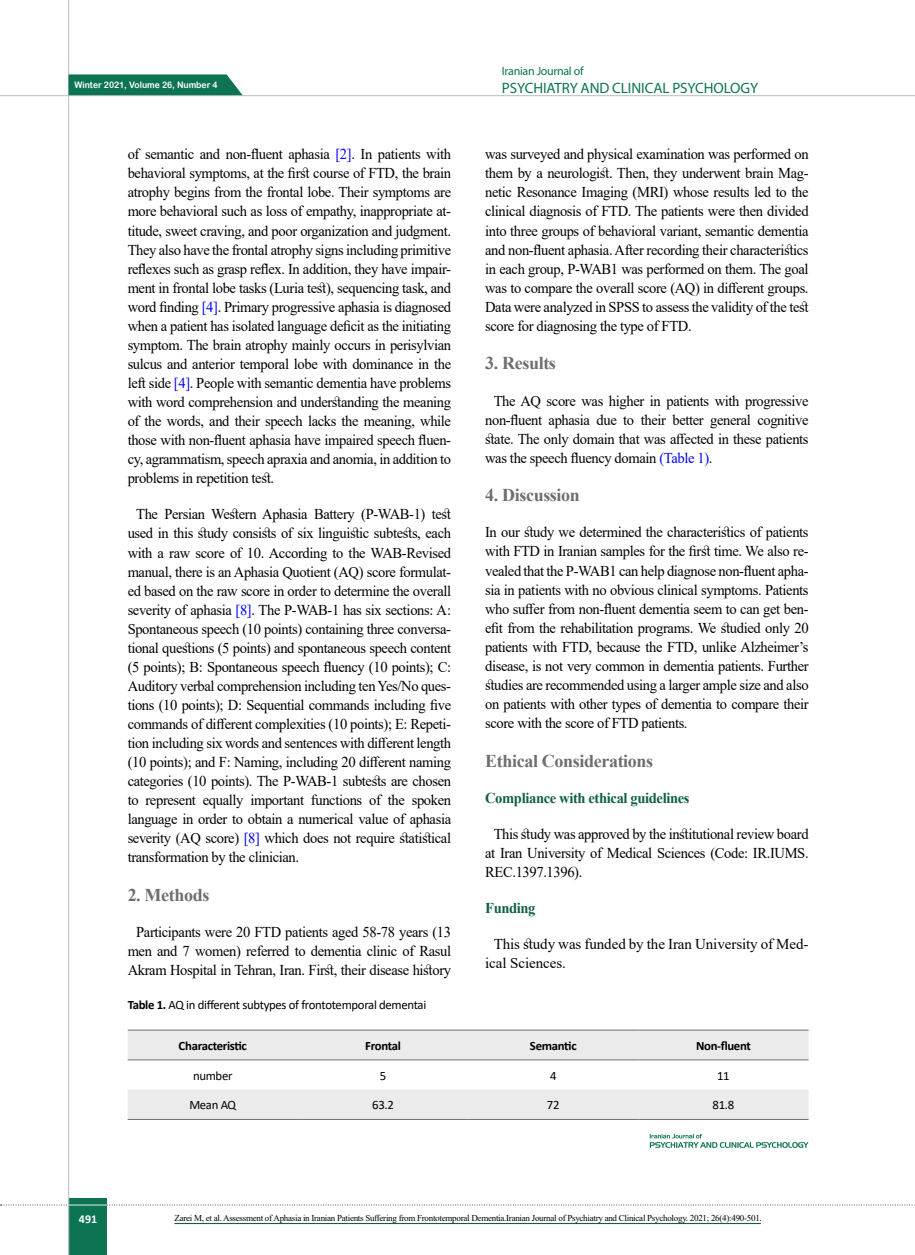
<style>
.page{position:relative;width:915px;height:1255px;background:#fff}
.page>*{position:absolute;margin:0;border:0;box-sizing:border-box;transform-origin:0 0}
.t1{font:700 18px "Times New Roman";letter-spacing:-.02em;color:#6d6e71}
.t2{font:15px/19px "Times New Roman";letter-spacing:-.025em;color:#000;text-align:justify}
.t3{font:15px "Times New Roman";letter-spacing:-.005em;color:#000}
.t4{font:700 15px "Times New Roman";letter-spacing:-.025em;color:#106042}
.t5{font:15px "Myriad Pro";letter-spacing:-.005em;color:#0c7453}
.t6{font:12.75px "Calibri";letter-spacing:-.025em;color:#000}
.t7{font:700 12.75px "Calibri";letter-spacing:-.025em;color:#000}
.t8{font:12px "Myriad Pro";letter-spacing:-.025em;color:#0c7453}
.t9{font:700 12px "Calibri";color:#fff}
.t10{font:9px "Times New Roman";letter-spacing:-.03em;color:#000}
.t11{font:9px "Arial Rounded MT Bold";color:#fff;scale:.95 1}
.s1{color:#00f}
.s2{font-weight:700}
</style>
<div class="page">
<svg style="left:0;top:1204px;width:915px;height:1px"></svg>
<div style="left:68px;top:1198px;width:39px;height:56px;background:#0c7453"></div>
<hr style="left:68px;top:0;width:1px;height:1254px;background:#c2c4c6">
<hr style="left:68px;top:1204px;width:39px;height:1px;background:#ebebec">
<hr style="left:0;top:95px;width:914px;height:1px;background:#c2c4c6">
<svg style="left:68px;top:74px;width:174px;height:21px;background:#1b7d5e"></svg>
<hr style="left:174px;top:1222px;width:586px;height:1px;background:#106042">
<svg style="left:128px;top:1030px;width:680px;height:88px;fill:#ebebec"></svg>
<hr style="left:128px;top:1029px;width:170px;height:1px;background:#6d6e71">
<hr style="left:298px;top:1029px;width:170px;height:1px;background:#6d6e71">
<hr style="left:468px;top:1029px;width:170px;height:1px;background:#6d6e71">
<hr style="left:638px;top:1029px;width:170px;height:1px;background:#6d6e71">
<hr style="left:128px;top:1059px;width:170px;height:1px;background:#6d6e71">
<hr style="left:298px;top:1059px;width:170px;height:1px;background:#6d6e71">
<hr style="left:468px;top:1059px;width:170px;height:1px;background:#6d6e71">
<hr style="left:638px;top:1059px;width:170px;height:1px;background:#6d6e71">
<hr style="left:128px;top:1118px;width:170px;height:1px;background:#6d6e71">
<hr style="left:298px;top:1118px;width:170px;height:1px;background:#6d6e71">
<hr style="left:468px;top:1118px;width:170px;height:1px;background:#6d6e71">
<hr style="left:638px;top:1118px;width:170px;height:1px;background:#6d6e71">
<svg style="left:649px;top:1133px;width:159px;height:14px"></svg>
<p class="t11" style="left:74px;top:80px;width:152px">Winter 2021, Volume 26, Number 4</p>
<p class="t2" style="left:128px;top:144px;width:325px">of semantic and non-fluent aphasia <span class="s1">[</span> .<span class="s1">]2</span> In patients with behavioral symptoms, at the first course of FTD, the brain atrophy begins from the frontal lobe. Their symptoms are</p>
<p class="t2" style="left:128px;top:220px;width:325px">titude, sweet craving, and poor organization and judgment.</p>
<p class="t2" style="left:128px;top:201px;width:325px">more behavioral such as loss of empathy, inappropriate at-</p>
<p class="t2" style="left:128px;top:239px;width:325px">They also have the frontal atrophy signs including primitive</p>
<p class="t2" style="left:128px;top:278px;width:325px">ment in frontal lobe tasks (Luria test ,) sequencing task, and</p>
<p class="t2" style="left:128px;top:258px;width:325px">reflexes such as grasp reflex In. addition, they have impair-</p>
<p class="t2" style="left:128px;top:297px;width:325px">word finding .<span class="s1">]4[</span> Primary progressive aphasia is diagnosed when a patient has isolated language deficit as the initiating symptom. The brain atrophy mainly occurs in perisylvian sulcus and anterior temporal lobe with dominance in the left side .<span class="s1">]4[</span> People with semantic dementia have problems with word comprehension and understanding the meaning of the words, and their speech lacks the meaning, while</p>
<p class="t2" style="left:128px;top:449px;width:325px">cy, agrammatism, speech apraxia and anomia in, addition to</p>
<p class="t2" style="left:128px;top:430px;width:325px">those with non-fluent aphasia have impaired speech fluen-</p>
<p class="t2" style="left:128px;top:468px;width:148px">problems in repetition test.</p>
<p class="t2" style="left:128px;top:504px;width:325px;text-align:center">The Persian Western Aphasia Battery ( -P WAB-1) test used in this study consists of six linguistic subtests, each with a raw score of 10. According to the WAB-Revised</p>
<p class="t2" style="left:128px;top:580px;width:325px">ed based on the raw score in order to determine the overall</p>
<p class="t2" style="left:128px;top:561px;width:325px">manual, there is an Aphasia Quotient (AQ) score formulat-</p>
<p class="t2" style="left:128px;top:599px;width:325px">severity of aphasia .<span class="s1">]8[</span> The -P WAB-1 has six sections A: :</p>
<p class="t2" style="left:128px;top:637px;width:325px">tional questions 5( points) and spontaneous speech content</p>
<p class="t2" style="left:128px;top:618px;width:325px">Spontaneous speech (10 points) containing three conversa-</p>
<p class="t2" style="left:128px;top:657px;width:325px">5( points); B: Spontaneous speech fluency (10 points); C:</p>
<p class="t2" style="left:128px;top:695px;width:325px">tions (10 points); D: Sequential commands including five</p>
<p class="t2" style="left:128px;top:676px;width:325px">Auditory verbal comprehension including tenYes/No ques-</p>
<p class="t2" style="left:128px;top:714px;width:325px">commands of different complexities (10 points); :E Repeti-</p>
<p class="t2" style="left:128px;top:752px;width:325px;text-align:right">(10 points); and :F Naming, including 20 different naming categories (10 points .) The -P WAB-1 subtests are chosen spoken</p>
<p class="t2" style="left:128px;top:733px;width:325px">tion including six words and sentences with different length</p>
<p class="t2" style="left:203px;top:790px;width:42px">equally</p>
<p class="t2" style="left:250px;top:790px;width:55px">important</p>
<p class="t2" style="left:311px;top:790px;width:53px">functions</p>
<p class="t2" style="left:387px;top:790px;width:19px">the</p>
<p class="t2" style="left:369px;top:790px;width:13px">of</p>
<p class="t2" style="left:128px;top:790px;width:325px;text-align:left">to<br>language in order to obtain a numerical value of aphasia severity (AQ score) <span class="s1">[8]</span> which does not require statistical transformation by the clinician.</p>
<p class="t1" style="left:128px;top:882px;width:83px">2. Methods</p>
<p class="t2" style="left:128px;top:922px;width:325px;text-align:center">Participants were 20 FTD patients aged 58-78 years )13 men and 7 women) referred to dementia clinic of Rasul<br>Akram Hospital in Tehran, Iran. First, their disease history</p>
<p class="t2" style="left:145px;top:790px;width:52px">represent</p>
<p class="t6" style="left:128px;top:995px;width:300px"><span class="s2">Table 1.</span> AQ in different subtypes of frontotemporal dementai</p>
<p class="t7" style="left:178px;top:1036px;width:70px">Characteristic</p>
<p class="t7" style="left:365px;top:1036px;width:37px">Frontal</p>
<p class="t6" style="left:193px;top:1066px;width:41px">number</p>
<p class="t6" style="left:379px;top:1066px;width:8px">5</p>
<p class="t6" style="left:189px;top:1095px;width:48px">Mean AQ</p>
<p class="t6" style="left:372px;top:1095px;width:23px">63.2</p>
<p class="t8" style="left:502px;top:64px;width:83px">Iranian Journal of</p>
<p class="t5" style="left:502px;top:79px;width:257px">PSYCHIATRY AND CLINICAL PSYCHOLOGY</p>
<p class="t2" style="left:485px;top:144px;width:325px">was surveyed and physical examination was performed on</p>
<p class="t2" style="left:485px;top:182px;width:325px">netic Resonance Imaging (MRI) whose results led to the</p>
<p class="t2" style="left:485px;top:163px;width:325px">them by a neurologist. Then, they underwent brain Mag-</p>
<p class="t2" style="left:485px;top:201px;width:325px">clinical diagnosis of FTD. The patients were then divided into three groups of behavioral variant, semantic dementia and non-fluent aphasia. After recording their characteristics in each group -P, WAB1 was performed on them. The goal was to compare the overall score (AQ) in different groups.<br>Data were analyzed in SPSS to assess the validity of the test score for diagnosing the type of FTD.</p>
<p class="t1" style="left:485px;top:350px;width:72px">3. Results</p>
<p class="t2" style="left:485px;top:390px;width:325px;text-indent:8px">The AQ score was higher in patients with progressive non-fluent aphasia due to their better general cognitive state. The only domain that was affected in these patients was the speech fluency domain <span class="s1">(Table</span> .<span class="s1">(1</span></p>
<p class="t1" style="left:485px;top:482px;width:96px">4. Discussion</p>
<p class="t2" style="left:485px;top:522px;width:325px">In our study we determined the characteristics of patients</p>
<p class="t2" style="left:485px;top:541px;width:325px">with FTD in Iranian samples for the first time. We also re-</p>
<p class="t2" style="left:485px;top:560px;width:325px">vealed that the -P WAB1 can help diagnose non-fluent apha-</p>
<p class="t2" style="left:485px;top:579px;width:325px">sia in patients with no obvious clinical symptoms. Patients</p>
<p class="t2" style="left:485px;top:598px;width:325px">who suffer from non-fluent dementia seem to can get ben-</p>
<p class="t2" style="left:485px;top:636px;width:325px">patients with FTD, because the FTD, unlike Alzheimer s’ disease is, not very common in dementia patients. Further studies are recommended using a larger ample size and also on patients with other types of dementia to compare their score with the score of FTD patients.</p>
<p class="t1" style="left:485px;top:747px;width:169px">Ethical Considerations</p>
<p class="t4" style="left:485px;top:786px;width:206px">Compliance with ethical guidelines</p>
<p class="t2" style="left:485px;top:823px;width:325px;text-indent:8px">This study was approved by the institutional review board at Iran University of Medical Sciences (Code: IR.IUMS.<br>REC.1397.1396 .(</p>
<p class="t4" style="left:485px;top:897px;width:52px">Funding</p>
<p class="t2" style="left:485px;top:617px;width:325px">efit from the rehabilitation programs. We studied only 20</p>
<p class="t3" style="left:493px;top:933px;width:316px">This study was funded by the Iran University of Med-</p>
<p class="t3" style="left:485px;top:952px;width:82px">ical Sciences.</p>
<p class="t7" style="left:529px;top:1036px;width:48px">Semantic</p>
<p class="t7" style="left:695px;top:1036px;width:56px">Non-fluent</p>
<p class="t6" style="left:550px;top:1066px;width:8px">4</p>
<p class="t6" style="left:717px;top:1066px;width:14px">11</p>
<p class="t6" style="left:546px;top:1095px;width:14px">72</p>
<p class="t6" style="left:712px;top:1095px;width:23px">81.8</p>
<p class="t9" style="left:79px;top:1210px;width:20px">491</p>
<p class="t10" style="left:174px;top:1211px;width:588px">Zarei M, et al. Assessment of Aphasia in Iranian Patients Suffering from Frontotemporal Dementia.Iranian Journal of Psychiatry and Clinical Psychology. 2021; 26 (4) :490-501.</p>
</div>
